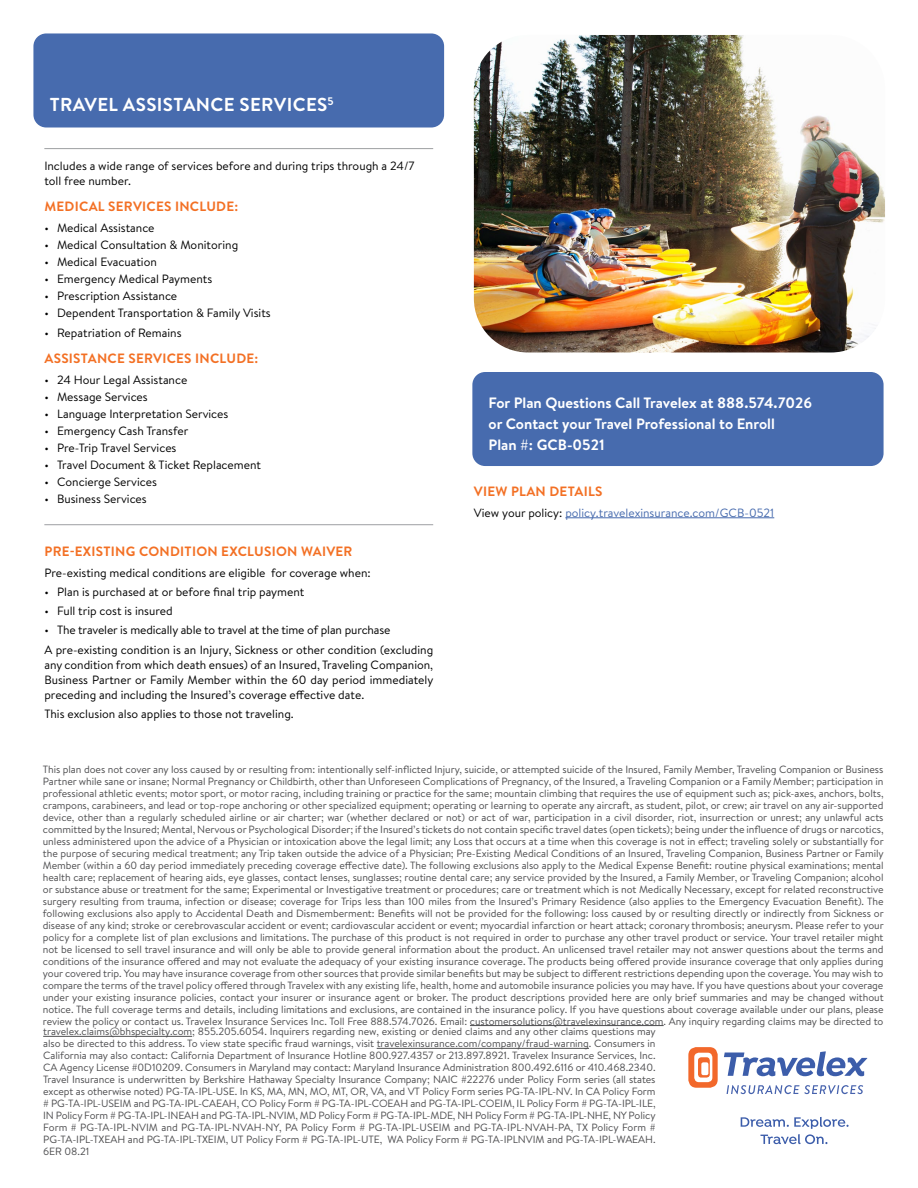
<style>
.page{position:relative;width:918px;height:1188px;background:#fff}
.page>*{position:absolute;margin:0;border:0;box-sizing:border-box;transform-origin:0 0}
.t1{font:700 18.75px "Brandon Text";letter-spacing:.02em;color:#fff}
.t2{font:700 15px/21px "Brandon Text";color:#fff}
.t3{font:700 13.5px "Brandon Text";letter-spacing:.02em;color:#f37024}
.t4{font:12px/15px "Brandon Text";color:#000}
.t5{font:12px "Brandon Text";color:#476bae}
.t6{font:10.5px/12px "Brandon Text";letter-spacing:-.005em;color:#4d4d4f;text-align:justify}
.s1{color:#000}
</style>
<div class="page">
<hr style="left:44px;top:148px;width:389px;height:1px;background:#9d9fa2">
<hr style="left:44px;top:524px;width:389px;height:1px;background:#9d9fa2">
<div style="left:33px;top:33px;width:411px;height:95px;background:#476bae;border-radius:13px"></div>
<div style="left:472px;top:372px;width:412px;height:94px;background:#476bae;border-radius:13px"></div>
<img style="left:474px;top:35px;width:411px;height:317px">
<hr style="left:470px;top:1025px;width:194px;height:1px;background:#4d4d4f">
<svg style="left:688px;top:1047px;width:30px;height:41px"></svg>
<svg style="left:724px;top:1051px;width:143px;height:25px"></svg>
<svg style="left:727px;top:1085px;width:136px;height:9px"></svg>
<svg style="left:741px;top:1117px;width:108px;height:27px"></svg>
<hr style="left:565px;top:517px;width:209px;height:1px;background:#476bae">
<hr style="left:43px;top:1036px;width:149px;height:1px;background:#4d4d4f">
<hr style="left:377px;top:1048px;width:212px;height:1px;background:#4d4d4f">
<h1 class="t1" style="left:50px;top:92px;width:285px">TRAVEL ASSISTANCE SERVICES<sup>5</sup></h1>
<p class="t4" style="left:44px;top:158px;width:372px">Includes a wide range of services before and during trips through a 24/7 toll free number.</p>
<p class="t3" style="left:44px;top:197px;width:195px">MEDICAL SERVICES INCLUDE:</p>
<p class="t4" style="left:44px;top:220px;width:112px">• Medical Assistance</p>
<p class="t4" style="left:44px;top:237px;width:195px">• Medical Consultation &amp; Monitoring</p>
<p class="t4" style="left:44px;top:254px;width:114px">• Medical Evacuation</p>
<p class="t4" style="left:44px;top:271px;width:169px">• Emergency Medical Payments</p>
<p class="t4" style="left:44px;top:288px;width:134px">• Prescription Assistance</p>
<p class="t4" style="left:44px;top:305px;width:228px">• Dependent Transportation &amp; Family Visits</p>
<p class="t4" style="left:44px;top:325px;width:139px">• Repatriation of Remains</p>
<p class="t3" style="left:44px;top:349px;width:215px">ASSISTANCE SERVICES INCLUDE:</p>
<p class="t4" style="left:44px;top:372px;width:145px">• 24 Hour Legal Assistance</p>
<p class="t4" style="left:44px;top:389px;width:105px">• Message Services</p>
<p class="t4" style="left:44px;top:406px;width:186px">• Language Interpretation Services</p>
<p class="t4" style="left:44px;top:423px;width:146px">• Emergency Cash Transfer</p>
<p class="t4" style="left:44px;top:440px;width:134px">• Pre-Trip Travel Services</p>
<p class="t4" style="left:44px;top:457px;width:218px">• Travel Document &amp; Ticket Replacement</p>
<p class="t4" style="left:44px;top:474px;width:114px">• Concierge Services</p>
<p class="t4" style="left:44px;top:491px;width:104px">• Business Services</p>
<p class="t3" style="left:44px;top:542px;width:310px">PRE-EXISTING CONDITION EXCLUSION WAIVER</p>
<p class="t4" style="left:44px;top:565px;width:328px">Pre-existing medical conditions are eligible for coverage when:</p>
<p class="t4" style="left:44px;top:584px;width:262px">• Plan is purchased at or before final trip payment</p>
<p class="t4" style="left:44px;top:603px;width:130px">• Full trip cost is insured</p>
<p class="t4" style="left:44px;top:620px;width:390px;line-height:19.2px">• The traveler is medically able to travel at the time of plan purchase<br>A pre-existing condition is an Injury, Sickness or other condition (excluding</p>
<p class="t4" style="left:44px;top:657px;width:391px;text-align:justify">any condition from which death ensues) of an Insured, Traveling Companion, Business Partner or Family Member within the 60 day period immediately preceding and including the Insured’s coverage effective date.</p>
<p class="t4" style="left:44px;top:706px;width:251px">This exclusion also applies to those not traveling.</p>
<h2 class="t2" style="left:489px;top:392px;width:325px">For Plan Questions Call Travelex at 888.574.7026 or Contact your Travel Professional to Enroll<br>Plan #: GCB-0521</h2>
<p class="t3" style="left:474px;top:482px;width:130px">VIEW PLAN DETAILS</p>
<p class="t5" style="left:474px;top:504px;width:302px"><span class="s1">View your policy:</span> policy.travelexinsurance.com/GCB-0521</p>
<p class="t6" style="left:43px;top:763px;width:843px">This plan does not cover any loss caused by or resulting from: intentionally self-inflicted Injury, suicide, or attempted suicide of the Insured, Family Member, Traveling Companion or Business Partner while sane or insane; Normal Pregnancy or Childbirth, other than Unforeseen Complications of Pregnancy, of the Insured, a Traveling Companion or a Family Member; participation in professional athletic events; motor sport, or motor racing, including training or practice for the same; mountain climbing that requires the use of equipment such as; pick-axes, anchors, bolts, crampons, carabineers, and lead or top-rope anchoring or other specialized equipment; operating or learning to operate any aircraft, as student, pilot, or crew; air travel on any air-supported device, other than a regularly scheduled airline or air charter; war (whether declared or not) or act of war, participation in a civil disorder, riot, insurrection or unrest; any unlawful acts committed by the Insured; Mental, Nervous or Psychological Disorder; if the Insured’s tickets do not contain specific travel dates (open tickets); being under the influence of drugs or narcotics, unless administered upon the advice of a Physician or intoxication above the legal limit; any Loss that occurs at a time when this coverage is not in effect; traveling solely or substantially for the purpose of securing medical treatment; any Trip taken outside the advice of a Physician; Pre-Existing Medical Conditions of an Insured, Traveling Companion, Business Partner or Family Member (within a 60 day period immediately preceding coverage effective date). The following exclusions also apply to the Medical Expense Benefit: routine physical examinations; mental health care; replacement of hearing aids, eye glasses, contact lenses, sunglasses; routine dental care; any service provided by the Insured, a Family Member, or Traveling Companion; alcohol or substance abuse or treatment for the same; Experimental or Investigative treatment or procedures; care or treatment which is not Medically Necessary, except for related reconstructive surgery resulting from trauma, infection or disease; coverage for Trips less than 100 miles from the Insured’s Primary Residence (also applies to the Emergency Evacuation Benefit). The following exclusions also apply to Accidental Death and Dismemberment: Benefits will not be provided for the following: loss caused by or resulting directly or indirectly from Sickness or disease of any kind; stroke or cerebrovascular accident or event; cardiovascular accident or event; myocardial infarction or heart attack; coronary thrombosis; aneurysm. Please refer to your policy for a complete list of plan exclusions and limitations. The purchase of this product is not required in order to purchase any other travel product or service. Your travel retailer might not be licensed to sell travel insurance and will only be able to provide general information about the product. An unlicensed travel retailer may not answer questions about the terms and conditions of the insurance offered and may not evaluate the adequacy of your existing insurance coverage. The products being offered provide insurance coverage that only applies during your covered trip. You may have insurance coverage from other sources that provide similar benefits but may be subject to different restrictions depending upon the coverage. You may wish to compare the terms of the travel policy offered through Travelex with any existing life, health, home and automobile insurance policies you may have. If you have questions about your coverage under your existing insurance policies, contact your insurer or insurance agent or broker. The product descriptions provided here are only brief summaries and may be changed without notice. The full coverage terms and details, including limitations and exclusions, are contained in the insurance policy. If you have questions about coverage available under our plans, please review the policy or contact us. Travelex Insurance Services Inc. Toll Free 888.574.7026. Email: customersolutions@travelexinsurance.com. Any inquiry regarding claims may be directed to</p>
<p class="t6" style="left:43px;top:1025px;width:614px">travelex.claims@bhspecialty.com; 855.205.6054. Inquirers regarding new, existing or denied claims and any other claims questions may also be directed to this address. To view state specific fraud warnings, visit travelexinsurance.com/company/fraud-warning. Consumers in California may also contact: California Department of Insurance Hotline 800.927.4357 or 213.897.8921. Travelex Insurance Services, Inc.<br>CA Agency License #0D10209. Consumers in Maryland may contact: Maryland Insurance Administration 800.492.6116 or 410.468.2340.<br>Travel Insurance is underwritten by Berkshire Hathaway Specialty Insurance Company; NAIC #22276 under Policy Form series (all states except as otherwise noted) PG-TA-IPL-USE. In KS, MA, MN, MO, MT, OR, VA, and VT Policy Form series PG-TA-IPL-NV. In CA Policy Form # PG-TA-IPL-USEIM and PG-TA-IPL-CAEAH, CO Policy Form # PG-TA-IPL-COEAH and PG-TA-IPL-COEIM, IL Policy Form # PG-TA-IPL-ILE, IN Policy Form # PG-TA-IPL-INEAH and PG-TA-IPL-NVIM, MD Policy Form # PG-TA-IPL-MDE, NH Policy Form # PG-TA-IPL-NHE, NY Policy Form # PG-TA-IPL-NVIM and PG-TA-IPL-NVAH-NY, PA Policy Form # PG-TA-IPL-USEIM and PG-TA-IPL-NVAH-PA, TX Policy Form # PG-TA-IPL-TXEAH and PG-TA-IPL-TXEIM, UT Policy Form # PG-TA-IPL-UTE, WA Policy Form # PG-TA-IPLNVIM and PG-TA-IPL-WAEAH.<br>6ER 08.21</p>
</div>
